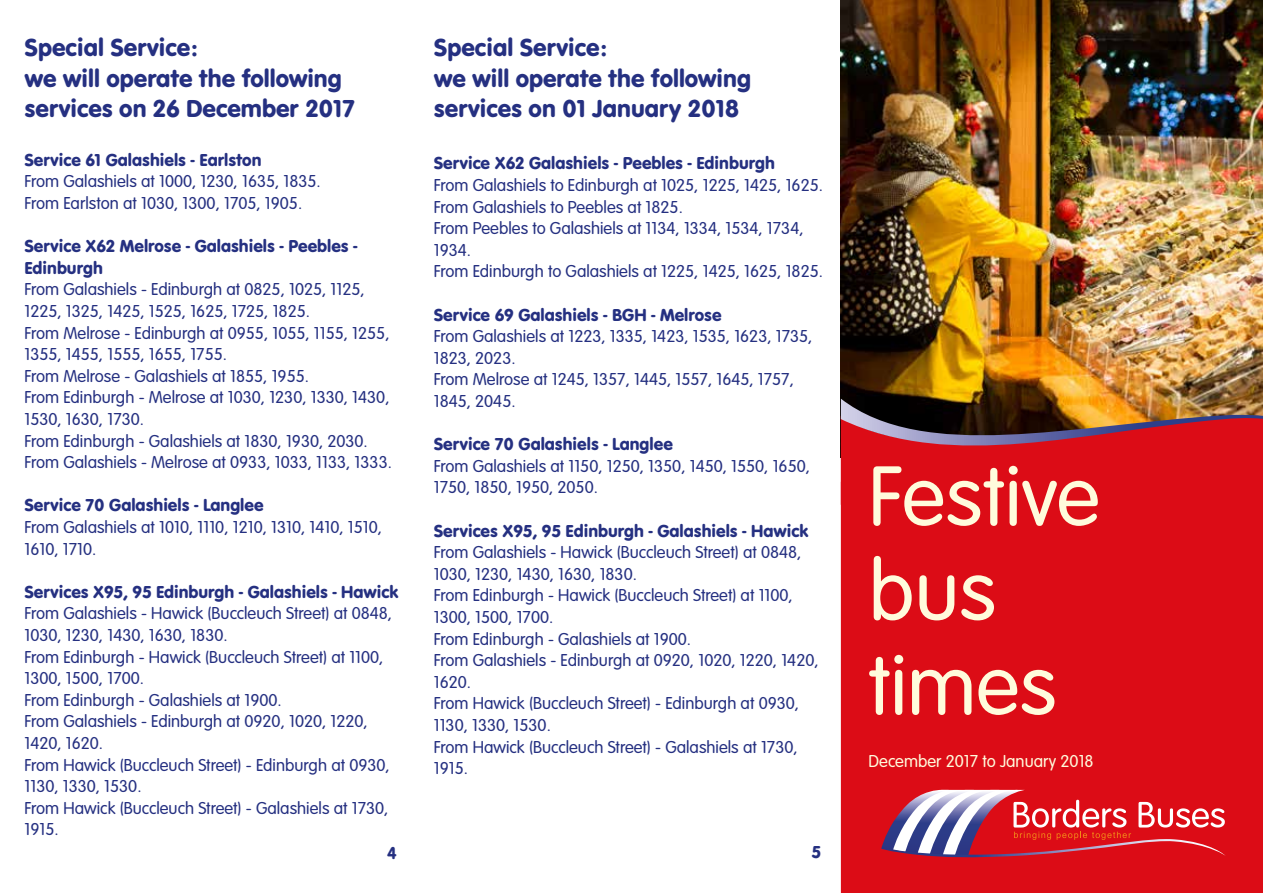
<style>
.page{position:relative;width:1263px;height:893px;background:#fff}
.page>*{position:absolute;margin:0;border:0;box-sizing:border-box;transform-origin:0 0}
.t1{font:300 88.5px/94.5px "VAG Rundschrift D";color:#fffbdc}
.t2{font:25.5px/30.6px "VAG Rundschrift D";color:#253081}
.t3{font:300 18px/21.6px "VAG Rundschrift D";color:#253081}
.t4{font:18px/21.6px "VAG Rundschrift D";color:#253081}
.t5{font:300 18px "VAG Rundschrift D";color:#fffbdc}
</style>
<div class="page">
<div style="left:841px;top:749px;width:422px;height:144px;background:#dc0c16"></div>
<div style="left:841px;top:554px;width:422px;height:195px;background:#dc0c16"></div>
<div style="left:842px;top:601px;width:421px;height:62px;background:#dc0c16"></div>
<div style="left:842px;top:554px;width:421px;height:47px;background:#dc0c16"></div>
<img style="left:841px;top:0;width:422px;height:399px">
<svg style="left:841px;top:399px;width:422px;height:155px;background:#c21b1e"></svg>
<svg style="left:881px;top:790px;width:345px;height:69px;background:#ce4555"></svg>
<h2 class="t2" style="left:24px;top:32px;width:332px">Special Service:<br>we will operate the following services on 26 December 2017</h2>
<p class="t4" style="left:24px;top:149px;width:239px">Service 61 Galashiels - Earlston</p>
<p class="t3" style="left:24px;top:171px;width:298px">From Galashiels at 1000, 1230, 1635, 1835.<br>From Earlston at 1030, 1300, 1705, 1905.</p>
<p class="t4" style="left:24px;top:235px;width:335px">Service X62 Melrose - Galashiels - Peebles -<br>Edinburgh</p>
<p class="t3" style="left:24px;top:279px;width:369px">From Galashiels - Edinburgh at 0825, 1025, 1125, 1225, 1325, 1425, 1525, 1625, 1725, 1825.<br>From Melrose - Edinburgh at 0955, 1055, 1155, 1255, 1355, 1455, 1555, 1655, 1755.<br>From Melrose - Galashiels at 1855, 1955.<br>From Edinburgh - Melrose at 1030, 1230, 1330, 1430, 1530, 1630, 1730.<br>From Edinburgh - Galashiels at 1830, 1930, 2030.<br>From Galashiels - Melrose at 0933, 1033, 1133, 1333.</p>
<p class="t4" style="left:24px;top:494px;width:241px">Service 70 Galashiels - Langlee</p>
<p class="t3" style="left:24px;top:517px;width:359px">From Galashiels at 1010, 1110, 1210, 1310, 1410, 1510,<br>1610, 1710.</p>
<p class="t4" style="left:24px;top:581px;width:376px">Services X95, 95 Edinburgh - Galashiels - Hawick</p>
<p class="t3" style="left:24px;top:603px;width:369px">From Galashiels - Hawick (Buccleuch Street) at 0848, 1030, 1230, 1430, 1630, 1830.<br>From Edinburgh - Hawick (Buccleuch Street) at 1100, 1300, 1500, 1700.<br>From Edinburgh - Galashiels at 1900.<br>From Galashiels - Edinburgh at 0920, 1020, 1220, 1420, 1620.<br>From Hawick (Buccleuch Street) - Edinburgh at 0930, 1130, 1330, 1530.<br>From Hawick (Buccleuch Street) - Galashiels at 1730, 1915.</p>
<h2 class="t2" style="left:434px;top:32px;width:319px">Special Service:<br>we will operate the following services on 01 January 2018</h2>
<p class="t4" style="left:434px;top:152px;width:343px">Service X62 Galashiels - Peebles - Edinburgh</p>
<p class="t3" style="left:434px;top:175px;width:391px">From Galashiels to Edinburgh at 1025, 1225, 1425, 1625.<br>From Galashiels to Peebles at 1825.<br>From Peebles to Galashiels at 1134, 1334, 1534, 1734, 1934.<br>From Edinburgh to Galashiels at 1225, 1425, 1625, 1825.</p>
<p class="t4" style="left:434px;top:304px;width:289px">Service 69 Galashiels - BGH - Melrose</p>
<p class="t3" style="left:434px;top:326px;width:380px">From Galashiels at 1223, 1335, 1423, 1535, 1623, 1735,<br>1823, 2023.<br>From Melrose at 1245, 1357, 1445, 1557, 1645, 1757,<br>1845, 2045.</p>
<p class="t4" style="left:434px;top:433px;width:241px">Service 70 Galashiels - Langlee</p>
<p class="t3" style="left:434px;top:455px;width:378px">From Galashiels at 1150, 1250, 1350, 1450, 1550, 1650,<br>1750, 1850, 1950, 2050.</p>
<p class="t4" style="left:434px;top:520px;width:376px">Services X95, 95 Edinburgh - Galashiels - Hawick</p>
<p class="t3" style="left:434px;top:542px;width:386px">From Galashiels - Hawick (Buccleuch Street) at 0848, 1030, 1230, 1430, 1630, 1830.<br>From Edinburgh - Hawick (Buccleuch Street) at 1100, 1300, 1500, 1700.<br>From Edinburgh - Galashiels at 1900.<br>From Galashiels - Edinburgh at 0920, 1020, 1220, 1420, 1620.<br>From Hawick (Buccleuch Street) - Edinburgh at 0930, 1130, 1330, 1530.<br>From Hawick (Buccleuch Street) - Galashiels at 1730, 1915.</p>
<p class="t4" style="left:387px;top:842px;width:11px">4</p>
<p class="t4" style="left:811px;top:841px;width:11px">5</p>
<h1 class="t1" style="left:868px;top:451px;width:233px">Festive bus times</h1>
<p class="t5" style="left:868px;top:751px;width:227px">December 2017 to January 2018</p>
</div>
